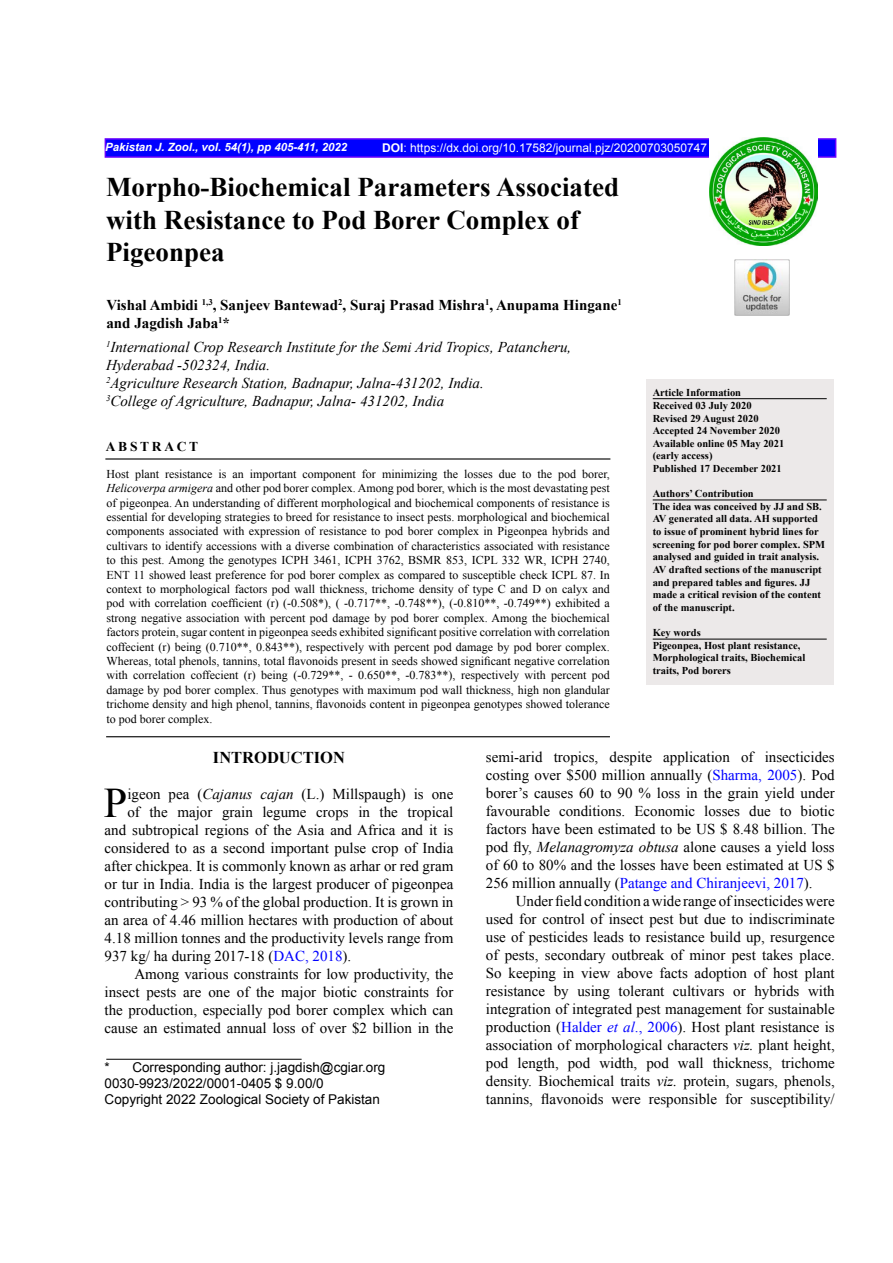
<style>
.page{position:relative;width:893px;height:1263px;background:#fff}
.page>*{position:absolute;margin:0;border:0;box-sizing:border-box;transform-origin:0 0}
.t1{font:42.15px "Times New Roman";color:#000}
.t2{font:700 27px/32.4px "Times New Roman";color:#000}
.t3{font:700 16.5px "Times New Roman";color:#000}
.t4{font:15px/18px "Times New Roman";color:#000;text-align:justify}
.t5{font:italic 15px/18px "Times New Roman";color:#000}
.t6{font:700 15px/18px "Times New Roman";color:#000}
.t7{font:13.5px/15.9px "Arial";color:#000}
.t8{font:700 13.5px "Times New Roman";letter-spacing:.2em;color:#000}
.t9{font:12px/14.4px "Times New Roman";color:#000;text-align:justify}
.t10{font:12px "Arial";color:#fff}
.t11{font:italic 700 11.4px "Arial";color:#fff}
.t12{font:700 10.5px/12.6px "Times New Roman";color:#000}
.s1{font-weight:700}
.s2{font-style:italic}
.s3{color:#00f}
.s4{font-style:italic;color:#00f}
</style>
<div class="page">
<div style="left:105px;top:138px;width:731px;height:20px;background:#00f;border:2px solid #60f"></div>
<img style="left:709px;top:138px;width:108px;height:108px">
<div style="left:646px;top:379px;width:187px;height:306px;background:#ece9e9"></div>
<hr style="left:653px;top:500px;width:174px;height:1px;background:#000">
<hr style="left:105px;top:458px;width:505px;height:2px;background:#000">
<hr style="left:106px;top:736px;width:504px;height:1px;background:#000">
<hr style="left:653px;top:398px;width:174px;height:1px;background:#000">
<hr style="left:106px;top:1059px;width:196px;height:1px;background:#000">
<hr style="left:653px;top:639px;width:174px;height:1px;background:#000">
<img style="left:734px;top:260px;width:56px;height:55px">
<p class="t11" style="left:105px;top:139px;width:243px">Pakistan J. Zool., vol. 54(1), pp 405-411, 2022</p>
<p class="t10" style="left:382px;top:140px;width:326px"><span class="s1">DOI</span>: https://dx.doi.org/10.17582/journal.pjz/20200703050747</p>
<h2 class="t2" style="left:106px;top:171px;width:514px">Morpho-Biochemical Parameters Associated with Resistance to Pod Borer Complex of<br>Pigeonpea</h2>
<p class="t6" style="left:106px;top:295px;width:517px">Vishal Ambidi <sup>1,3</sup>, Sanjeev Bantewad<sup>2</sup>, Suraj Prasad Mishra<sup>1</sup>, Anupama Hingane<sup>1 </sup>and Jagdish Jaba<sup>1</sup>*</p>
<p class="t5" style="left:106px;top:338px;width:467px"><sup>1</sup>International Crop Research Institute for the Semi Arid Tropics, Patancheru, Hyderabad -502324, India.<br><sup>2</sup>Agriculture Research Station, Badnapur, Jalna-431202, India.<br><sup>3</sup>College of Agriculture, Badnapur, Jalna- 431202, India</p>
<p class="t12" style="left:653px;top:386px;width:133px">Article Information<br>Received 03 July 2020<br>Revised 29 August 2020<br>Accepted 24 November 2020<br>Available online 05 May 2021 (early access)<br>Published 17 December 2021</p>
<p class="t12" style="left:653px;top:487px;width:174px">Authors’ Contribution<br>The idea was conceived by JJ and SB.<br>AV generated all data. AH supported to issue of prominent hybrid lines for screening for pod borer complex. SPM analysed and guided in trait analysis.<br>AV drafted sections of the manuscript and prepared tables and figures. JJ made a critical revision of the content of the manuscript.</p>
<p class="t12" style="left:653px;top:626px;width:154px">Key words<br>Pigeonpea, Host plant resistance,<br>Morphological traits, Biochemical traits, Pod borers</p>
<p class="t8" style="left:106px;top:437px;width:94px">ABSTRACT</p>
<p class="t9" style="left:107px;top:466px;width:505px">Host plant resistance is an important component for minimizing the losses due to the pod borer, <span class="s2">Helicoverpa armigera</span> and other pod borer complex. Among pod borer, which is the most devastating pest of pigeonpea. An understanding of different morphological and biochemical components of resistance is essential for developing strategies to breed for resistance to insect pests. morphological and biochemical components associated with expression of resistance to pod borer complex in Pigeonpea hybrids and cultivars to identify accessions with a diverse combination of characteristics associated with resistance to this pest. Among the genotypes ICPH 3461, ICPH 3762, BSMR 853, ICPL 332 WR, ICPH 2740, ENT 11 showed least preference for pod borer complex as compared to susceptible check ICPL 87. In context to morphological factors pod wall thickness, trichome density of type C and D on calyx and pod with correlation coefficient (r) (-0.508*), ( -0.717**, -0.748**), (-0.810**, -0.749**) exhibited a strong negative association with percent pod damage by pod borer complex. Among the biochemical factors protein, sugar content in pigeonpea seeds exhibited significant positive correlation with correlation coffecient (r) being (0.710**, 0.843**), respectively with percent pod damage by pod borer complex.<br>Whereas, total phenols, tannins, total flavonoids present in seeds showed significant negative correlation with correlation coffecient (r) being (-0.729**, - 0.650**, -0.783**), respectively with percent pod damage by pod borer complex. Thus genotypes with maximum pod wall thickness, high non glandular trichome density and high phenol, tannins, flavonoids content in pigeonpea genotypes showed tolerance to pod borer complex.</p>
<p class="t3" style="left:213px;top:746px;width:133px">INTRODUCTION</p>
<h1 class="t1" style="left:104px;top:774px;width:25px">P</h1>
<p class="t4" style="left:127px;top:784px;width:327px">igeon pea (<span class="s2">Cajanus cajan</span> (L.) Millspaugh) is one</p>
<p class="t4" style="left:486px;top:747px;width:350px">semi-arid tropics, despite application of insecticides costing over $500 million annually (<span class="s3">Sharma, 2005</span>). Pod borer’s causes 60 to 90 % loss in the grain yield under favourable conditions. Economic losses due to biotic factors have been estimated to be US $ 8.48 billion. The pod fly, <span class="s2">Melanagromyza obtusa</span> alone causes a yield loss of 60 to 80% and the losses have been estimated at US $ 256 million annually (<span class="s3">Patange and Chiranjeevi, 2017</span>).</p>
<p class="t4" style="left:486px;top:891px;width:350px;text-indent:30px">Under field condition a wide range of insecticides were used for control of insect pest but due to indiscriminate use of pesticides leads to resistance build up, resurgence of pests, secondary outbreak of minor pest takes place.<br>So keeping in view above facts adoption of host plant resistance by using tolerant cultivars or hybrids with integration of integrated pest management for sustainable production (<span class="s3">Halder</span> <span class="s4">et al</span><span class="s3">., 2006</span>). Host plant resistance is association of morphological characters <span class="s2">viz.</span> plant height, pod length, pod width, pod wall thickness, trichome density. Biochemical traits <span class="s2">viz.</span> protein, sugars, phenols, tannins, flavonoids were responsible for susceptibility/</p>
<p class="t4" style="left:127px;top:802px;width:328px">of the major grain legume crops in the tropical</p>
<p class="t4" style="left:105px;top:820px;width:350px">and subtropical regions of the Asia and Africa and it is</p>
<p class="t4" style="left:105px;top:838px;width:350px">considered to as a second important pulse crop of India</p>
<p class="t4" style="left:105px;top:856px;width:350px">after chickpea. It is commonly known as arhar or red gram</p>
<p class="t4" style="left:105px;top:874px;width:350px">or tur in India. India is the largest producer of pigeonpea</p>
<p class="t4" style="left:105px;top:892px;width:350px">contributing &gt; 93 % of the global production. It is grown in</p>
<p class="t4" style="left:105px;top:910px;width:350px">an area of 4.46 million hectares with production of about</p>
<p class="t4" style="left:105px;top:928px;width:350px">4.18 million tonnes and the productivity levels range from</p>
<p class="t4" style="left:105px;top:946px;width:248px">937 kg/ ha during 2017-18 (<span class="s3">DAC, 2018</span>).</p>
<p class="t4" style="left:134px;top:964px;width:320px">Among various constraints for low productivity, the</p>
<p class="t4" style="left:105px;top:982px;width:350px">insect pests are one of the major biotic constraints for</p>
<p class="t4" style="left:105px;top:1000px;width:350px">the production, especially pod borer complex which can</p>
<p class="t4" style="left:105px;top:1018px;width:350px">cause an estimated annual loss of over $2 billion in the</p>
<p class="t7" style="left:105px;top:1060px;width:282px">* Corresponding author: j.jagdish@cgiar.org<br>0030-9923/2022/0001-0405 $ 9.00/0<br>Copyright 2022 Zoological Society of Pakistan</p>
</div>
